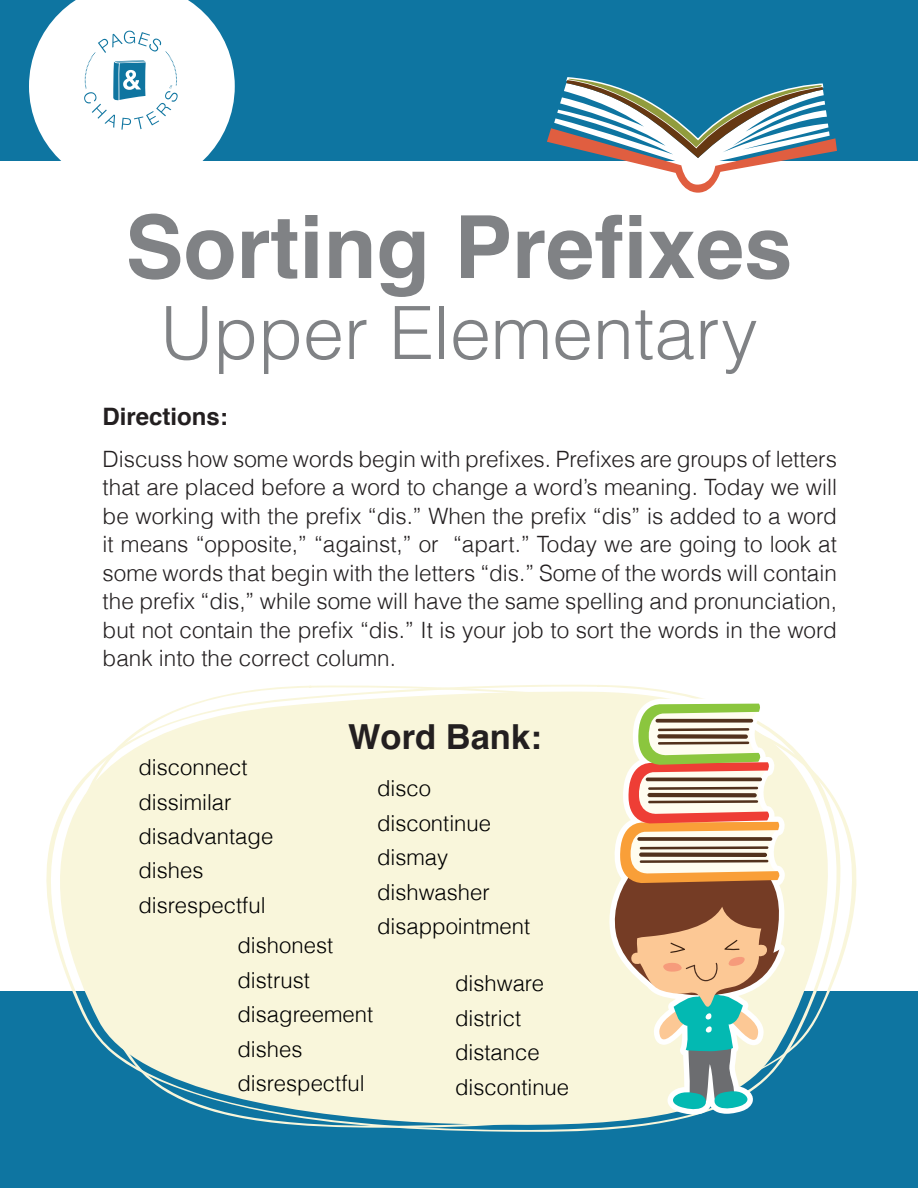
<style>
.page{position:relative;width:918px;height:1188px;background:#fff}
.page>*{position:absolute;margin:0;border:0;box-sizing:border-box;transform-origin:0 0}
.t1{font:700 87px "Helvetica";color:#808285}
.t2{font:300 73.5px "Helvetica";color:#808285}
.t3{font:700 34.5px "Helvetica";color:#231f20}
.t4{font:700 24px "Helvetica";color:#231f20}
.t5{font:300 22.5px/28.5px "Helvetica";color:#231f20;text-align:justify}
.t6{font:300 22.05px "Helvetica";color:#000}
</style>
<div class="page">
<div style="left:0;top:991px;width:918px;height:197px;background:#0e75a1"></div>
<svg style="left:255px;top:684px;width:406px;height:448px"></svg>
<svg style="left:46px;top:690px;width:811px;height:438px;fill:#f9f6db"></svg>
<div style="left:0;top:0;width:918px;height:161px;background:#0e75a1"></div>
<svg style="left:29px;top:0;width:206px;height:161px;background:#d8e8ef"></svg>
<svg style="left:607px;top:698px;width:180px;height:416px;fill:#f9f6db"></svg>
<svg style="left:612px;top:703px;width:170px;height:407px"></svg>
<svg style="left:547px;top:77px;width:290px;height:116px"></svg>
<p class="t1" style="left:125px;top:192px;width:669px">Sorting Prefixes</p>
<p class="t2" style="left:160px;top:274px;width:599px">Upper Elementary</p>
<p class="t4" style="left:103px;top:401px;width:127px">Directions:</p>
<p class="t5" style="left:103px;top:443px;width:736px">Discuss how some words begin with prefixes. Prefixes are groups of letters that are placed before a word to change a word’s meaning. Today we will be working with the prefix “dis.” When the prefix “dis” is added to a word it means “opposite,” “against,” or “apart.” Today we are going to look at some words that begin with the letters “dis.” Some of the words will contain the prefix “dis,” while some will have the same spelling and pronunciation, but not contain the prefix “dis.” It is your job to sort the words in the word bank into the correct column.</p>
<p class="t3" style="left:348px;top:715px;width:195px">Word Bank:</p>
<p class="t6" style="left:138px;top:750px;width:111px">disconnect</p>
<p class="t6" style="left:138px;top:784px;width:95px">dissimilar</p>
<p class="t6" style="left:138px;top:819px;width:136px">disadvantage</p>
<p class="t6" style="left:138px;top:853px;width:67px">dishes</p>
<p class="t6" style="left:138px;top:887px;width:129px">disrespectful</p>
<p class="t6" style="left:237px;top:928px;width:97px">dishonest</p>
<p class="t6" style="left:237px;top:962px;width:74px">distrust</p>
<p class="t6" style="left:237px;top:997px;width:137px">disagreement</p>
<p class="t6" style="left:237px;top:1031px;width:67px">dishes</p>
<p class="t6" style="left:237px;top:1065px;width:129px">disrespectful</p>
<p class="t6" style="left:377px;top:771px;width:55px">disco</p>
<p class="t6" style="left:377px;top:805px;width:116px">discontinue</p>
<p class="t6" style="left:377px;top:840px;width:73px">dismay</p>
<p class="t6" style="left:377px;top:874px;width:114px">dishwasher</p>
<p class="t6" style="left:377px;top:909px;width:155px">disappointment</p>
<p class="t6" style="left:455px;top:966px;width:91px">dishware</p>
<p class="t6" style="left:455px;top:1000px;width:68px">district</p>
<p class="t6" style="left:455px;top:1035px;width:86px">distance</p>
<p class="t6" style="left:455px;top:1069px;width:116px">discontinue</p>
</div>
